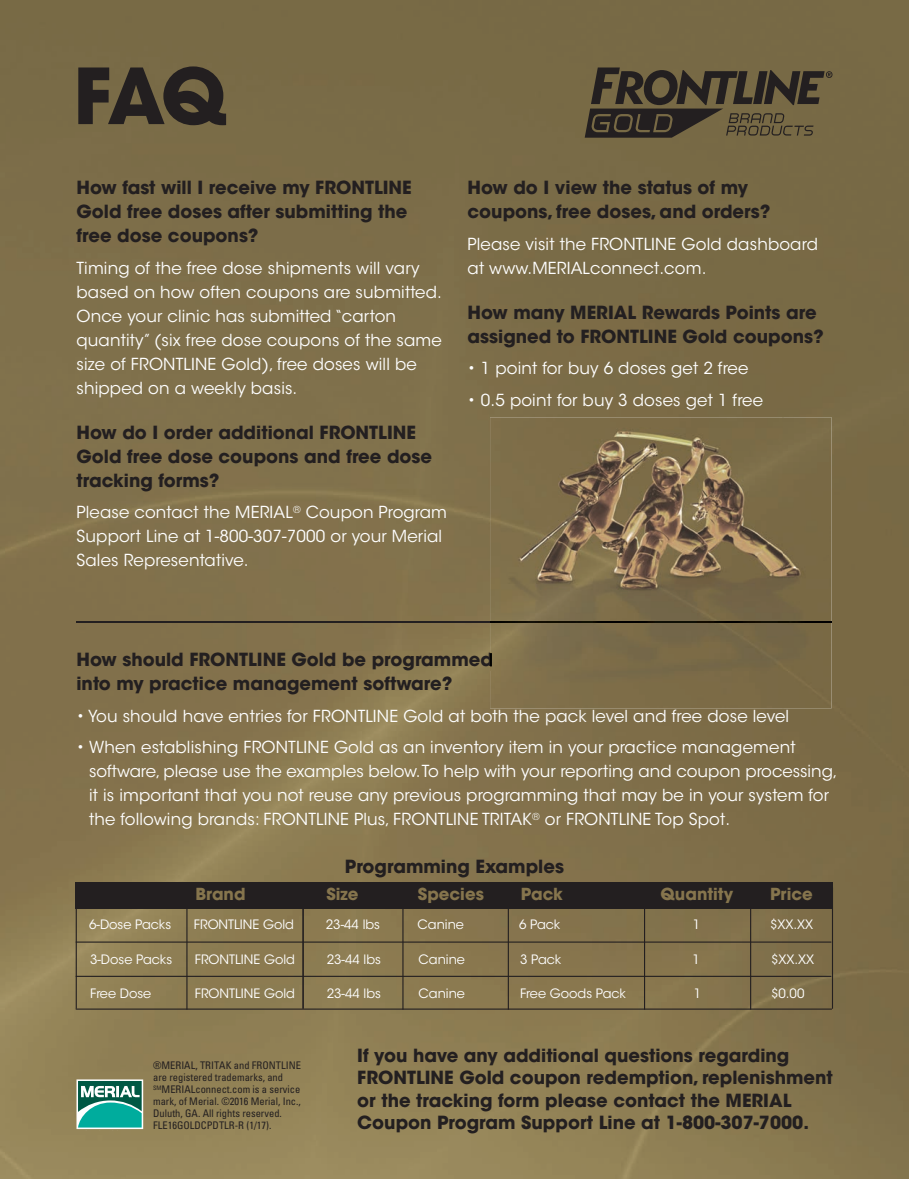
<style>
.page{position:relative;width:909px;height:1179px;background:#fff}
.page>*{position:absolute;margin:0;border:0;box-sizing:border-box;transform-origin:0 0}
.t1{font:700 76.5px "ITC Avant Garde Std";color:#231f20}
.t2{font:700 18px/24px "ITC Avant Garde Std";color:#231f20}
.t3{font:16.5px/24px "ITC Avant Garde Std";letter-spacing:.01em;color:#fff}
.t4{font:700 16.5px "ITC Avant Garde Std";color:#86754d}
.t5{font:12.9px "ITC Avant Garde Std";color:#fff}
.t6{font:condensed 10.5px/12px "Univers LT Std";color:#231f20}
</style>
<div class="page">
<img style="left:0;top:0;width:909px;height:1179px">
<div style="left:77px;top:1079px;width:66px;height:50px;border:3px solid #fff"></div>
<svg style="left:78px;top:1081px;width:64px;height:47px;background:#37a092"></svg>
<svg style="left:585px;top:68px;width:247px;height:70px;background:#514834"></svg>
<div style="left:76px;top:883px;width:757px;height:26px;background:#231f20"></div>
<hr style="left:76px;top:942px;width:755px;height:1px;background:#231f20">
<hr style="left:76px;top:976px;width:755px;height:1px;background:#231f20">
<hr style="left:186px;top:888px;width:2px;height:122px;background:#231f20">
<hr style="left:302px;top:888px;width:2px;height:121px;background:#231f20">
<hr style="left:402px;top:888px;width:2px;height:122px;background:#231f20">
<hr style="left:508px;top:888px;width:1px;height:122px;background:#231f20">
<hr style="left:750px;top:888px;width:1px;height:122px;background:#231f20">
<hr style="left:644px;top:888px;width:1px;height:122px;background:#231f20">
<hr style="left:76px;top:888px;width:1px;height:121px;background:#231f20">
<hr style="left:832px;top:888px;width:1px;height:121px;background:#231f20">
<hr style="left:76px;top:1009px;width:756px;height:1px;background:#231f20">
<hr style="left:76px;top:621px;width:756px;height:2px;background:#231f20">
<img style="left:490px;top:417px;width:342px;height:291px">
<img style="left:490px;top:653px;width:3px;height:18px">
<img style="left:490px;top:621px;width:342px;height:2px">
<h1 class="t1" style="left:73px;top:46px;width:155px">FAQ</h1>
<p class="t2" style="left:76px;top:176px;width:337px">How fast will I receive my FRONTLINE<br>Gold free doses after submitting the free dose coupons?</p>
<p class="t3" style="left:76px;top:256px;width:367px">Timing of the free dose shipments will vary based on how often coupons are submitted.<br>Once your clinic has submitted “carton quantity” (six free dose coupons of the same size of FRONTLINE Gold), free doses will be shipped on a weekly basis.</p>
<p class="t2" style="left:76px;top:420px;width:357px">How do I order additional FRONTLINE<br>Gold free dose coupons and free dose tracking forms?</p>
<p class="t3" style="left:76px;top:501px;width:372px">Please contact the MERIAL<sup>®</sup> Coupon Program<br>Support Line at 1-800-307-7000 or your Merial<br>Sales Representative.</p>
<p class="t2" style="left:468px;top:176px;width:304px">How do I view the status of my coupons, free doses, and orders?</p>
<p class="t3" style="left:468px;top:232px;width:352px">Please visit the FRONTLINE Gold dashboard at www.MERIALconnect.com.</p>
<p class="t2" style="left:468px;top:300px;width:358px">How many MERIAL Rewards Points are assigned to FRONTLINE Gold coupons?</p>
<p class="t3" style="left:468px;top:357px;width:282px">• 1 point for buy 6 doses get 2 free</p>
<p class="t3" style="left:468px;top:388px;width:297px">• 0.5 point for buy 3 doses get 1 free</p>
<p class="t2" style="left:76px;top:648px;width:418px">How should FRONTLINE Gold be programmed into my practice management software?</p>
<p class="t3" style="left:76px;top:704px;width:714px">• You should have entries for FRONTLINE Gold at both the pack level and free dose level</p>
<p class="t3" style="left:89px;top:736px;width:750px;text-indent:-13px">• When establishing FRONTLINE Gold as an inventory item in your practice management software, please use the examples below. To help with your reporting and coupon processing, it is important that you not reuse any previous programming that may be in your system for the following brands: FRONTLINE Plus, FRONTLINE TRITAK<sup>®</sup> or FRONTLINE Top Spot.</p>
<p class="t2" style="left:345px;top:854px;width:221px">Programming Examples</p>
<p class="t4" style="left:196px;top:883px;width:51px">Brand</p>
<p class="t4" style="left:326px;top:883px;width:34px">Size</p>
<p class="t4" style="left:418px;top:883px;width:67px">Species</p>
<p class="t4" style="left:521px;top:883px;width:44px">Pack</p>
<p class="t4" style="left:661px;top:883px;width:74px">Quantity</p>
<p class="t4" style="left:770px;top:883px;width:44px">Price</p>
<p class="t5" style="left:89px;top:917px;width:84px">6-Dose Packs</p>
<p class="t5" style="left:194px;top:917px;width:102px">FRONTLINE Gold</p>
<p class="t5" style="left:326px;top:917px;width:56px">23-44 lbs</p>
<p class="t5" style="left:418px;top:917px;width:48px">Canine</p>
<p class="t5" style="left:519px;top:917px;width:43px">6 Pack</p>
<p class="t5" style="left:693px;top:917px;width:9px">1</p>
<p class="t5" style="left:770px;top:917px;width:45px">$XX.XX</p>
<p class="t5" style="left:90px;top:951px;width:84px">3-Dose Packs</p>
<p class="t5" style="left:195px;top:951px;width:102px">FRONTLINE Gold</p>
<p class="t5" style="left:327px;top:951px;width:56px">23-44 lbs</p>
<p class="t5" style="left:419px;top:951px;width:48px">Canine</p>
<p class="t5" style="left:520px;top:951px;width:43px">3 Pack</p>
<p class="t5" style="left:692px;top:951px;width:9px">1</p>
<p class="t5" style="left:771px;top:951px;width:45px">$XX.XX</p>
<p class="t5" style="left:90px;top:986px;width:63px">Free Dose</p>
<p class="t5" style="left:195px;top:986px;width:102px">FRONTLINE Gold</p>
<p class="t5" style="left:327px;top:986px;width:56px">23-44 lbs</p>
<p class="t5" style="left:419px;top:986px;width:48px">Canine</p>
<p class="t5" style="left:520px;top:986px;width:108px">Free Goods Pack</p>
<p class="t5" style="left:694px;top:986px;width:9px">1</p>
<p class="t5" style="left:771px;top:986px;width:35px">$0.00</p>
<p class="t6" style="left:153px;top:1059px;width:149px">®MERIAL, TRITAK and FRONTLINE are registered trademarks, and<br><sup>SM</sup>MERIALconnect.com is a service mark, of Merial. ©2016 Merial, Inc.,<br>Duluth, GA. All rights reserved.<br>FLE16GOLDCPDTLR-R (1/17).</p>
<p class="t2" style="left:357px;top:1044px;width:477px;line-height:22.5px">If you have any additional questions regarding FRONTLINE Gold coupon redemption, replenishment or the tracking form please contact the MERIAL Coupon Program Support Line at 1-800-307-7000.</p>
</div>
